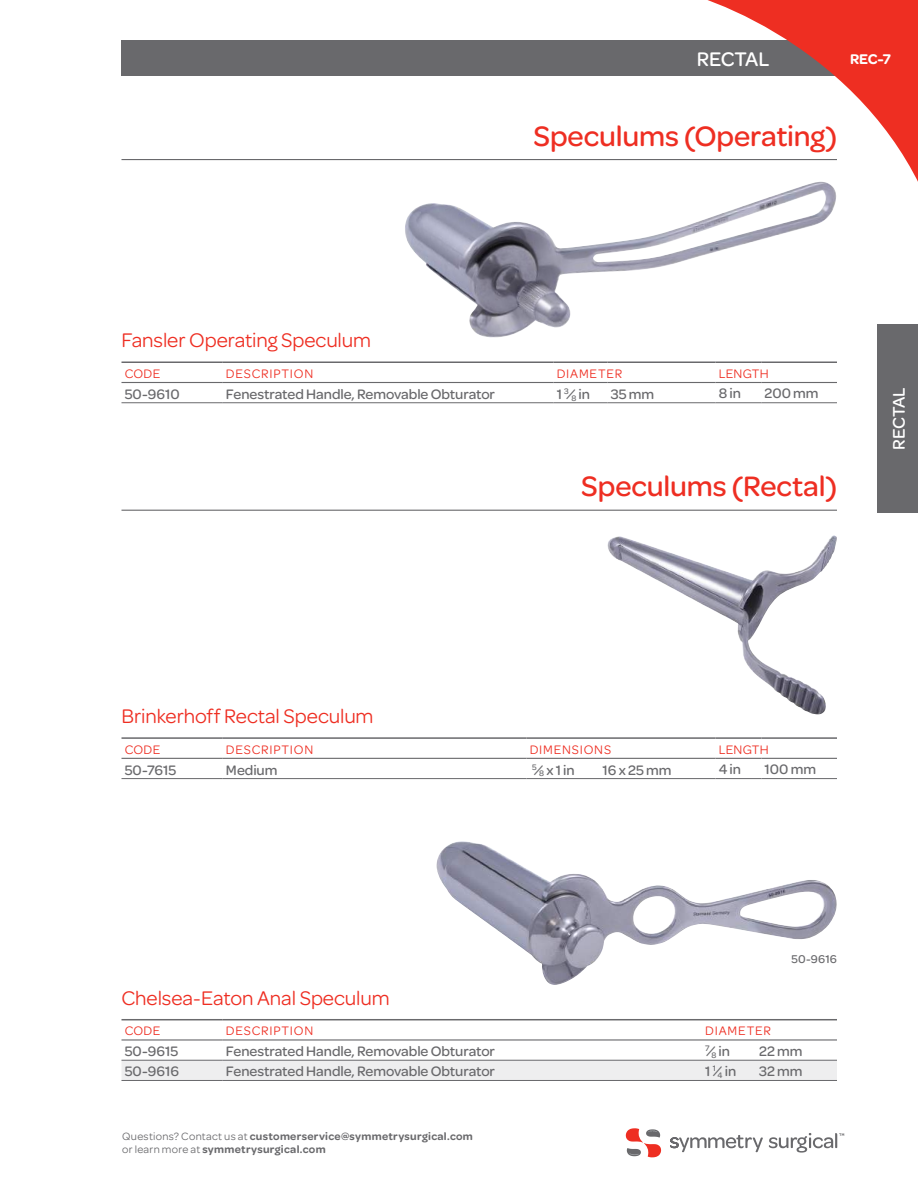
<style>
.page{position:relative;width:918px;height:1188px;background:#fff}
.page>*{position:absolute;margin:0;border:0;box-sizing:border-box;transform-origin:0 0}
.t1{font:500 30px "Omnes";letter-spacing:-.005em;color:#ee2e22}
.t2{font:21px "Omnes";letter-spacing:-.005em;color:#ee2e22}
.t3{font:500 21px "Omnes";letter-spacing:-.005em;color:#fff}
.t4{font:500 18px "Omnes";letter-spacing:-.005em;color:#fff}
.t5{font:600 15px "Omnes";color:#fff}
.t6{font:500 14.7px "Omnes";letter-spacing:-.005em;color:#69696c}
.t7{font:13.2px "Omnes";letter-spacing:.06em;color:#ee2e22}
.t8{font:500 12px "Omnes";letter-spacing:.015em;color:#69696c}
.t9{font:600 11.25px/13.5px "Omnes";letter-spacing:.03em;color:#69696c}
.s1{font-weight:400}
</style>
<div class="page">
<div style="left:878px;top:324px;width:40px;height:189px;background:#69696c"></div>
<svg style="left:670px;top:1133px;width:174px;height:20px"></svg>
<svg style="left:626px;top:1128px;width:35px;height:29px"></svg>
<div style="left:121px;top:41px;width:756px;height:35px;background:#69696c"></div>
<svg style="left:653px;top:0;width:265px;height:182px"></svg>
<hr style="left:122px;top:159px;width:715px;height:1px;background:#69696c">
<hr style="left:122px;top:510px;width:715px;height:1px;background:#69696c">
<hr style="left:122px;top:362px;width:101px;height:1px;background:#69696c">
<hr style="left:223px;top:362px;width:331px;height:1px;background:#69696c">
<hr style="left:716px;top:362px;width:45px;height:1px;background:#69696c">
<hr style="left:761px;top:362px;width:76px;height:1px;background:#69696c">
<hr style="left:122px;top:402px;width:101px;height:1px;background:#69696c">
<hr style="left:223px;top:402px;width:331px;height:1px;background:#69696c">
<hr style="left:554px;top:402px;width:54px;height:1px;background:#69696c">
<hr style="left:608px;top:402px;width:108px;height:1px;background:#69696c">
<hr style="left:716px;top:402px;width:45px;height:1px;background:#69696c">
<hr style="left:761px;top:402px;width:76px;height:1px;background:#69696c">
<hr style="left:554px;top:362px;width:54px;height:1px;background:#69696c">
<hr style="left:608px;top:362px;width:108px;height:1px;background:#69696c">
<hr style="left:554px;top:382px;width:54px;height:1px;background:#69696c">
<hr style="left:608px;top:382px;width:108px;height:1px;background:#69696c">
<hr style="left:122px;top:382px;width:101px;height:1px;background:#69696c">
<hr style="left:223px;top:382px;width:331px;height:1px;background:#69696c">
<hr style="left:716px;top:382px;width:45px;height:1px;background:#69696c">
<hr style="left:761px;top:382px;width:76px;height:1px;background:#69696c">
<img style="left:405px;top:182px;width:432px;height:156px">
<div style="left:122px;top:1061px;width:715px;height:19px;background:#eeeeef"></div>
<hr style="left:122px;top:1019px;width:101px;height:1px;background:#69696c">
<hr style="left:223px;top:1019px;width:479px;height:1px;background:#69696c">
<hr style="left:702px;top:1019px;width:54px;height:1px;background:#69696c">
<hr style="left:756px;top:1019px;width:81px;height:1px;background:#69696c">
<hr style="left:122px;top:1060px;width:101px;height:1px;background:#69696c">
<hr style="left:223px;top:1060px;width:479px;height:1px;background:#69696c">
<hr style="left:702px;top:1060px;width:54px;height:1px;background:#69696c">
<hr style="left:756px;top:1060px;width:81px;height:1px;background:#69696c">
<hr style="left:122px;top:1080px;width:101px;height:1px;background:#69696c">
<hr style="left:223px;top:1080px;width:479px;height:1px;background:#69696c">
<hr style="left:702px;top:1080px;width:54px;height:1px;background:#69696c">
<hr style="left:756px;top:1080px;width:81px;height:1px;background:#69696c">
<hr style="left:122px;top:1039px;width:101px;height:2px;background:#69696c">
<hr style="left:223px;top:1039px;width:479px;height:2px;background:#69696c">
<hr style="left:702px;top:1039px;width:54px;height:2px;background:#69696c">
<hr style="left:756px;top:1039px;width:81px;height:2px;background:#69696c">
<hr style="left:122px;top:737px;width:101px;height:2px;background:#69696c">
<hr style="left:223px;top:737px;width:303px;height:2px;background:#69696c">
<hr style="left:526px;top:737px;width:190px;height:2px;background:#69696c">
<hr style="left:716px;top:737px;width:45px;height:2px;background:#69696c">
<hr style="left:761px;top:737px;width:76px;height:2px;background:#69696c">
<hr style="left:122px;top:778px;width:101px;height:1px;background:#69696c">
<hr style="left:223px;top:778px;width:303px;height:1px;background:#69696c">
<hr style="left:526px;top:778px;width:190px;height:1px;background:#69696c">
<hr style="left:716px;top:778px;width:45px;height:1px;background:#69696c">
<hr style="left:761px;top:778px;width:76px;height:1px;background:#69696c">
<hr style="left:122px;top:758px;width:101px;height:1px;background:#69696c">
<hr style="left:223px;top:758px;width:303px;height:1px;background:#69696c">
<hr style="left:526px;top:758px;width:190px;height:1px;background:#69696c">
<hr style="left:716px;top:758px;width:45px;height:1px;background:#69696c">
<hr style="left:761px;top:758px;width:76px;height:1px;background:#69696c">
<img style="left:607px;top:535px;width:230px;height:179px">
<img style="left:436px;top:841px;width:401px;height:144px">
<h2 class="t3" style="left:697px;top:48px;width:74px">RECTAL</h2>
<p class="t5" style="left:850px;top:51px;width:42px">REC-7</p>
<h1 class="t1" style="left:533px;top:119px;width:305px">Speculums (Operating)</h1>
<h2 class="t2" style="left:122px;top:329px;width:251px">Fansler Operating Speculum</h2>
<p class="t7" style="left:125px;top:366px;width:37px">CODE</p>
<p class="t7" style="left:226px;top:366px;width:89px">DESCRIPTION</p>
<p class="t7" style="left:557px;top:366px;width:67px">DIAMETER</p>
<p class="t7" style="left:719px;top:366px;width:52px">LENGTH</p>
<p class="t6" style="left:125px;top:386px;width:57px">50-9610</p>
<p class="t6" style="left:226px;top:386px;width:271px">Fenestrated Handle, Removable Obturator</p>
<p class="t6" style="left:557px;top:386px;width:35px">1 <sup>3</sup>⁄<sub>8</sub> i n</p>
<p class="t6" style="left:611px;top:386px;width:45px">35 mm</p>
<p class="t6" style="left:719px;top:385px;width:24px">8 in</p>
<p class="t6" style="left:765px;top:385px;width:56px">200 mm</p>
<h1 class="t1" style="left:581px;top:469px;width:257px">Speculums (Rectal)</h1>
<p class="t4" style="left:889px;top:450px;width:64px;rotate:-90deg">RECTAL</p>
<h2 class="t2" style="left:122px;top:705px;width:254px">Brinkerhoff Rectal Speculum</h2>
<p class="t7" style="left:125px;top:742px;width:37px">CODE</p>
<p class="t7" style="left:226px;top:742px;width:89px">DESCRIPTION</p>
<p class="t7" style="left:530px;top:742px;width:83px">DIMENSIONS</p>
<p class="t7" style="left:719px;top:742px;width:52px">LENGTH</p>
<p class="t6" style="left:125px;top:761px;width:53px">50-7615</p>
<p class="t6" style="left:226px;top:761px;width:53px">Medium</p>
<p class="t6" style="left:532px;top:761px;width:44px"><sup>5</sup>⁄<sub>8</sub> x 1 i n</p>
<p class="t6" style="left:603px;top:761px;width:70px">16 x 25 mm</p>
<p class="t6" style="left:719px;top:761px;width:24px">4 in</p>
<p class="t6" style="left:765px;top:761px;width:53px">100 mm</p>
<p class="t8" style="left:791px;top:953px;width:47px">50-9616</p>
<h2 class="t2" style="left:122px;top:986px;width:270px">Chelsea-Eaton Anal Speculum</h2>
<p class="t7" style="left:125px;top:1023px;width:37px">CODE</p>
<p class="t7" style="left:226px;top:1023px;width:89px">DESCRIPTION</p>
<p class="t7" style="left:705px;top:1023px;width:67px">DIAMETER</p>
<p class="t6" style="left:125px;top:1043px;width:55px">50-9615</p>
<p class="t6" style="left:226px;top:1043px;width:271px">Fenestrated Handle, Removable Obturator</p>
<p class="t6" style="left:705px;top:1043px;width:26px"><sup>7</sup>⁄<sub>8</sub> i n</p>
<p class="t6" style="left:759px;top:1043px;width:45px">22 mm</p>
<p class="t6" style="left:125px;top:1063px;width:56px">50-9616</p>
<p class="t6" style="left:226px;top:1063px;width:271px">Fenestrated Handle, Removable Obturator</p>
<p class="t6" style="left:705px;top:1063px;width:33px">1 <sup>1</sup>⁄<sub>4</sub> i n</p>
<p class="t6" style="left:759px;top:1063px;width:45px">32 mm</p>
<p class="t9" style="left:122px;top:1129px;width:352px"><span class="s1">Questions? Contact us at</span> customerservice@symmetrysurgical.com <span class="s1">or learn more at</span> symmetrysurgical.com</p>
</div>
